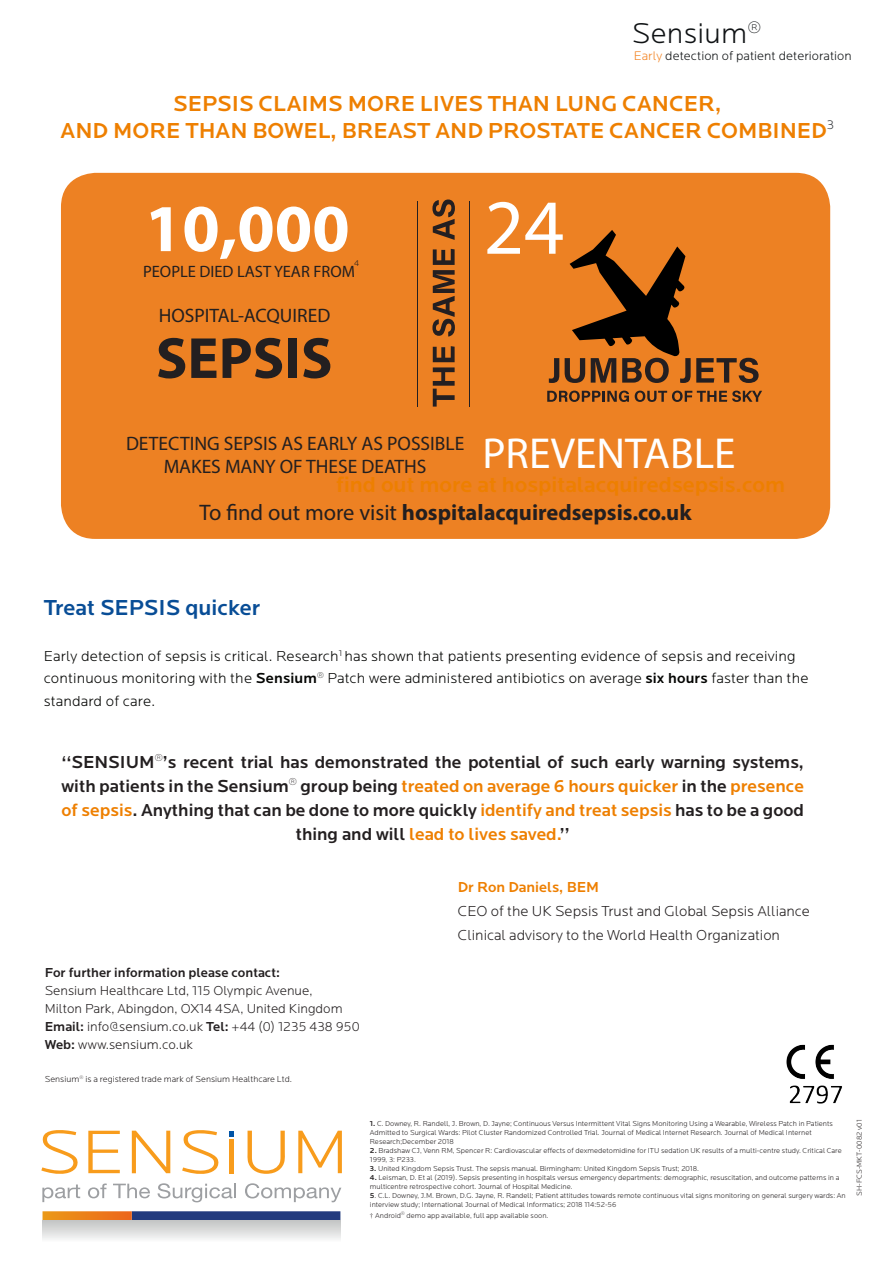
<style>
.page{position:relative;width:893px;height:1263px;background:#fff}
.page>*{position:absolute;margin:0;border:0;box-sizing:border-box;transform-origin:0 0}
.t1{font:78.6px "Myriad Pro";color:#fff}
.Orange_Bullets_1{font:700 67.5px "Myriad Pro";color:#fff}
.Orange_Bullets_1-2{font:700 58.5px "Myriad Pro";color:#231f20}
.Orange_Bullets_1-3{font:43.5px "Myriad Pro";color:#fff}
.t2{font:300 29.55px "Locator";letter-spacing:.01em;color:#101315}
.t3{font:500 22.5px "Locator";color:#ee7f00}
.Orange_Bullets_1-4{font:700 22.5px "Myriad Pro";color:#231f20}
.t4{font:500 22.5px "Locator";color:#084d96}
.Orange_Bullets_1-5{font:19.5px "Myriad Pro";color:#231f20}
.t5{font:500 18px/24px "Locator";color:#231f20;text-align:center}
.Orange_Bullets_1-6{font:16.5px "Myriad Pro";color:#231f20}
.t6{font:300 15px/22.5px "Locator";letter-spacing:.01em;color:#040503}
.t7{font:300 15px/24px "Locator";color:#231f20}
.t8{font:500 15px "Locator";color:#ee7f00}
.t9{font:300 13.5px "Locator";color:#231f20}
.t10{font:500 13.5px "Locator";color:#231f20}
.t11{font:300 12.9px "Locator";letter-spacing:.005em;color:#101315}
.t12{font:300 9px "Locator";color:#231f20}
.Orange_Bullets_1-7{font:300 8.7px "Locator";color:#231f20}
.t13{font:300 7.5px/9px "Locator";color:#231f20}
.s1{color:#f38423}
.s2{font-weight:400}
.s3{font-weight:500}
.s4{color:#ee7f00}
</style>
<div class="page">
<svg style="left:41px;top:1130px;width:37px;height:44px"></svg>
<svg style="left:182px;top:1130px;width:37px;height:44px"></svg>
<svg style="left:88px;top:1131px;width:32px;height:42px"></svg>
<svg style="left:247px;top:1131px;width:38px;height:43px"></svg>
<svg style="left:132px;top:1131px;width:38px;height:42px"></svg>
<svg style="left:298px;top:1131px;width:44px;height:42px"></svg>
<svg style="left:230px;top:1131px;width:4px;height:5px"></svg>
<div style="left:229px;top:1139px;width:5px;height:34px;background:#f89c1c"></div>
<svg style="left:42px;top:1184px;width:38px;height:18px"></svg>
<svg style="left:88px;top:1183px;width:19px;height:15px"></svg>
<svg style="left:113px;top:1184px;width:37px;height:14px"></svg>
<svg style="left:158px;top:1183px;width:78px;height:19px"></svg>
<svg style="left:245px;top:1183px;width:96px;height:19px"></svg>
<div style="left:132px;top:1211px;width:208px;height:9px;background:#223a7e"></div>
<svg style="left:43px;top:1211px;width:89px;height:9px"></svg>
<div style="left:43px;top:1220px;width:297px;height:22px;background:linear-gradient(to bottom,#c1c3c2,#f8f8f8)"></div>
<div style="left:61px;top:173px;width:769px;height:366px;background:#ed8123;border-radius:34px"></div>
<img style="left:786px;top:1044px;width:56px;height:60px">
<svg style="left:549px;top:358px;width:10px;height:25px"></svg>
<svg style="left:547px;top:391px;width:82px;height:11px"></svg>
<svg style="left:635px;top:391px;width:127px;height:11px"></svg>
<hr style="left:469px;top:201px;width:1px;height:206px;background:#241f21">
<svg style="left:433px;top:346px;width:22px;height:61px"></svg>
<svg style="left:432px;top:249px;width:23px;height:88px"></svg>
<svg style="left:432px;top:199px;width:23px;height:41px"></svg>
<hr style="left:418px;top:201px;width:1px;height:206px;background:#241f21">
<svg style="left:565px;top:230px;width:194px;height:153px"></svg>
<p class="t2" style="left:632px;top:18px;width:131px">Sensium<sup>®</sup></p>
<p class="t11" style="left:634px;top:49px;width:219px"><span class="s1">Early</span> detection of patient deterioration</p>
<p class="t3" style="left:173px;top:91px;width:550px">SEPSIS CLAIMS MORE LIVES THAN LUNG CANCER,</p>
<p class="t3" style="left:61px;top:118px;width:775px">AND MORE THAN BOWEL, BREAST AND PROSTATE CANCER COMBINED<sup>3</sup></p>
<p class="Orange_Bullets_1" style="left:145px;top:184px;width:206px">10,000</p>
<p class="Orange_Bullets_1-7" style="left:354px;top:259px;width:7px">4</p>
<p class="Orange_Bullets_1-6" style="left:143px;top:261px;width:213px">PEOPLE DIED LAST YEAR FROM</p>
<p class="Orange_Bullets_1-5" style="left:159px;top:303px;width:173px">HOSPITAL-ACQUIRED</p>
<p class="Orange_Bullets_1-2" style="left:156px;top:320px;width:178px">SEPSIS</p>
<h1 class="t1" style="left:484px;top:179px;width:82px">24</h1>
<p class="Orange_Bullets_1-5" style="left:126px;top:431px;width:340px">DETECTING SEPSIS AS EARLY AS POSSIBLE</p>
<p class="Orange_Bullets_1-5" style="left:164px;top:454px;width:264px">MAKES MANY OF THESE DEATHS</p>
<p class="Orange_Bullets_1-3" style="left:482px;top:426px;width:255px">PREVENTABLE</p>
<p class="t3" style="left:336px;top:472px;width:451px">find out more at hospitalacquiredsepsis.com</p>
<p class="Orange_Bullets_1-4" style="left:200px;top:498px;width:493px"><span class="s2">To find out more visit</span> hospitalacquiredsepsis.co.uk</p>
<p class="t4" style="left:44px;top:595px;width:218px">Treat SEPSIS quicker</p>
<p class="t6" style="left:44px;top:645px;width:766px">Early detection of sepsis is critical. Research<sup>1</sup> has shown that patients presenting evidence of sepsis and receiving continuous monitoring with the <span class="s3">Sensium</span><sup>®</sup> Patch were administered antibiotics on average <span class="s3">six hours</span> faster than the standard of care.</p>
<p class="t5" style="left:62px;top:751px;width:744px">‘‘SENSIUM<sup>®</sup>’s recent trial has demonstrated the potential of such early warning systems, with patients in the Sensium<sup>®</sup> group being <span class="s4">treated on average 6 hours quicker</span> in the <span class="s4">presence of sepsis</span>. Anything that can be done to more quickly <span class="s4">identify and treat sepsis</span> has to be a good thing and will <span class="s4">lead to lives saved.</span>’’</p>
<p class="t8" style="left:458px;top:878px;width:143px">Dr Ron Daniels, BEM</p>
<p class="t7" style="left:458px;top:899px;width:354px">CEO of the UK Sepsis Trust and Global Sepsis Alliance<br>Clinical advisory to the World Health Organization</p>
<p class="t10" style="left:45px;top:965px;width:237px">For further information please contact:</p>
<p class="t9" style="left:45px;top:983px;width:269px">Sensium Healthcare Ltd, 115 Olympic Avenue,</p>
<p class="t9" style="left:45px;top:1001px;width:299px">Milton Park, Abingdon, OX14 4SA, United Kingdom</p>
<p class="t9" style="left:45px;top:1019px;width:316px"><span class="s3">Email:</span> info@sensium.co.uk <span class="s3">Tel:</span> +44 (0) 1235 438 950</p>
<p class="t9" style="left:45px;top:1037px;width:150px"><span class="s3">Web:</span> www.sensium.co.uk</p>
<p class="t12" style="left:45px;top:1074px;width:249px">Sensium<sup>®</sup> is a registered trade mark of Sensium Healthcare Ltd.</p>
<p class="t13" style="left:370px;top:1119px;width:464px"><span class="s3">1.</span> C. Downey, R. Randell, J. Brown, D. Jayne; Continuous Versus Intermittent Vital Signs Monitoring Using a Wearable, Wireless Patch in Patients<br>Admitted to Surgical Wards: Pilot Cluster Randomized Controlled Trial. Journal of Medical Internet Research. Journal of Medical Internet<br>Research;December 2018</p>
<p class="t13" style="left:370px;top:1146px;width:473px"><span class="s3">2.</span> Bradshaw CJ, Venn RM, Spencer R: Cardiovascular effects of dexmedetomidine for ITU sedation UK results of a multi-centre study. Critical Care<br>1999, 3: P233.</p>
<p class="t13" style="left:370px;top:1164px;width:331px"><span class="s3">3.</span> United Kingdom Sepsis Trust. The sepsis manual. Birmingham: United Kingdom Sepsis Trust; 2018.</p>
<p class="t13" style="left:370px;top:1173px;width:471px"><span class="s3">4.</span> Leisman, D. Et al (2019). Sepsis presenting in hospitals versus emergency departments: demographic, resuscitation, and outcome patterns in a multicentre retrospective cohort. Journal of Hospital Medicine.</p>
<p class="t13" style="left:370px;top:1191px;width:477px"><span class="s3">5</span>. C.L. Downey, J.M. Brown, D.G. Jayne, R. Randell; Patient attitudes towards remote continuous vital signs monitoring on general surgery wards: An interview study; International Journal of Medical Informatics; 2018 114:52-56</p>
<p class="t13" style="left:370px;top:1211px;width:180px">† Android<sup>®</sup> demo app available, full app available soon.</p>
<p class="t13" style="left:855px;top:1196px;width:78px;rotate:-90deg">SH-FCS-MKT-0082 v01</p>
</div>
